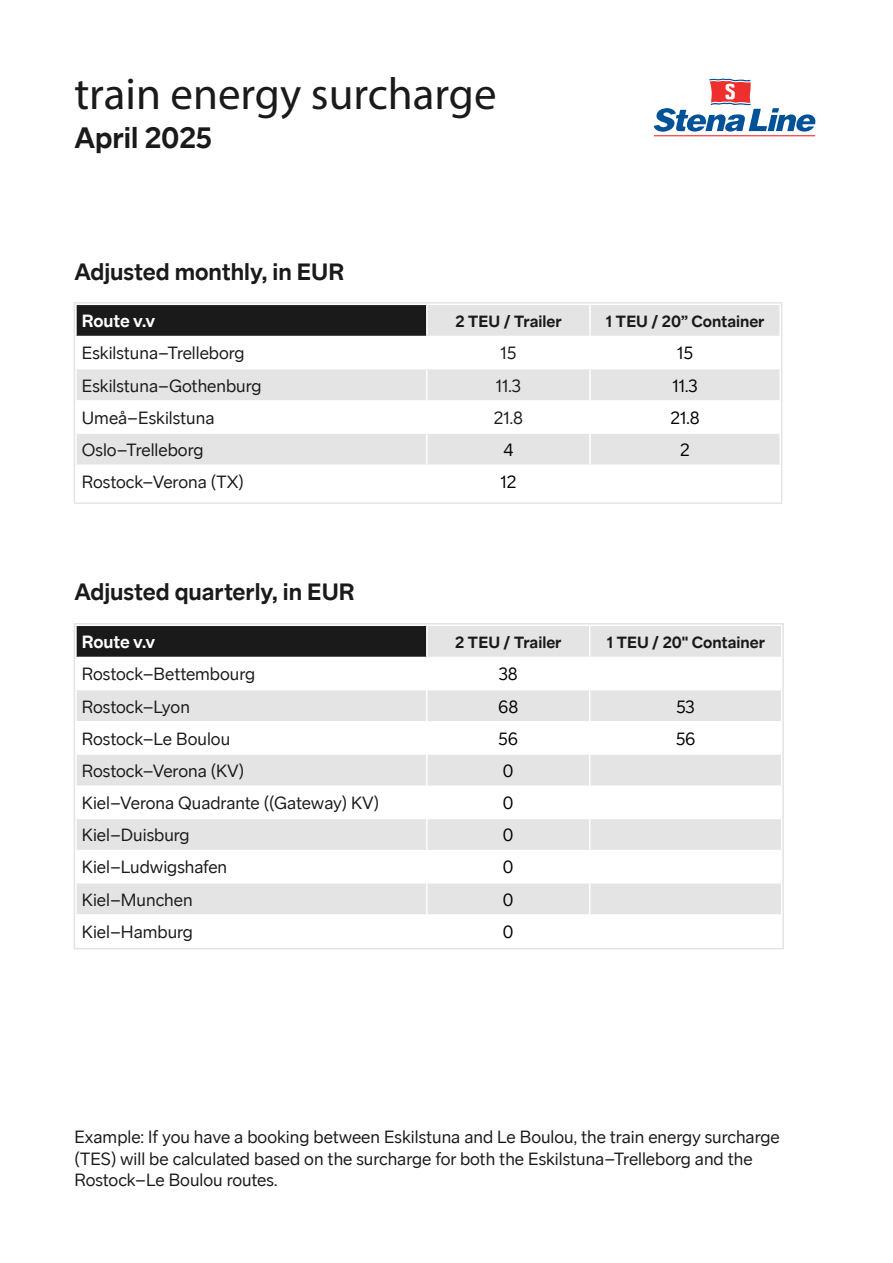
<style>
.page{position:relative;width:893px;height:1263px;background:#fff}
.page>*{position:absolute;margin:0;border:0;box-sizing:border-box;transform-origin:0 0}
.t1{font:45px "Myriad Pro";color:#1a1a1a}
.t2{font:700 30px "Stena Sans";color:#1a1a1a}
.t3{font:700 24px "Stena Sans";color:#1a1a1a}
.t4{font:18px/21.6px "Stena Sans";color:#19191a}
.t5{font:18px "Stena Sans";color:#000}
.t6{font:700 18px "Stena Sans";letter-spacing:-.005em;color:#fff}
.t7{font:700 16.5px "Stena Sans";color:#19191a}
</style>
<div class="page">
<svg style="left:77px;top:305px;width:702px;height:31px;background:#808080"></svg>
<svg style="left:77px;top:369px;width:702px;height:95px;fill:#e5e4e4"></svg>
<hr style="left:426px;top:305px;width:2px;height:31px;background:#fff">
<hr style="left:589px;top:305px;width:2px;height:31px;background:#fff">
<hr style="left:426px;top:369px;width:2px;height:31px;background:#fff">
<hr style="left:589px;top:369px;width:2px;height:31px;background:#fff">
<hr style="left:75px;top:400px;width:352px;height:2px;background:#fff">
<hr style="left:427px;top:400px;width:163px;height:2px;background:#fff">
<hr style="left:426px;top:402px;width:2px;height:30px;background:#fff">
<hr style="left:590px;top:400px;width:191px;height:2px;background:#fff">
<hr style="left:589px;top:402px;width:2px;height:30px;background:#fff">
<hr style="left:75px;top:432px;width:352px;height:2px;background:#fff">
<hr style="left:427px;top:432px;width:163px;height:2px;background:#fff">
<hr style="left:426px;top:434px;width:2px;height:30px;background:#fff">
<hr style="left:590px;top:432px;width:191px;height:2px;background:#fff">
<hr style="left:589px;top:434px;width:2px;height:30px;background:#fff">
<div style="left:74px;top:302px;width:708px;height:202px;border:2px solid #e5e4e4"></div>
<svg style="left:77px;top:626px;width:704px;height:31px;background:#818080"></svg>
<svg style="left:77px;top:690px;width:704px;height:224px;fill:#e5e4e4"></svg>
<hr style="left:426px;top:626px;width:2px;height:31px;background:#fff">
<hr style="left:589px;top:626px;width:1px;height:31px;background:#fff">
<hr style="left:426px;top:690px;width:2px;height:31px;background:#fff">
<hr style="left:589px;top:690px;width:1px;height:31px;background:#fff">
<hr style="left:75px;top:721px;width:352px;height:2px;background:#fff">
<hr style="left:427px;top:721px;width:163px;height:2px;background:#fff">
<hr style="left:426px;top:723px;width:2px;height:30px;background:#fff">
<hr style="left:590px;top:721px;width:192px;height:2px;background:#fff">
<hr style="left:589px;top:723px;width:1px;height:30px;background:#fff">
<hr style="left:75px;top:753px;width:352px;height:2px;background:#fff">
<hr style="left:427px;top:753px;width:163px;height:2px;background:#fff">
<hr style="left:426px;top:755px;width:2px;height:30px;background:#fff">
<hr style="left:590px;top:753px;width:192px;height:2px;background:#fff">
<hr style="left:589px;top:755px;width:1px;height:30px;background:#fff">
<hr style="left:75px;top:785px;width:352px;height:2px;background:#fff">
<hr style="left:427px;top:785px;width:163px;height:2px;background:#fff">
<hr style="left:426px;top:787px;width:2px;height:31px;background:#fff">
<hr style="left:590px;top:785px;width:192px;height:2px;background:#fff">
<hr style="left:589px;top:787px;width:1px;height:31px;background:#fff">
<hr style="left:75px;top:818px;width:352px;height:1px;background:#fff">
<hr style="left:427px;top:818px;width:163px;height:1px;background:#fff">
<hr style="left:426px;top:819px;width:2px;height:31px;background:#fff">
<hr style="left:590px;top:818px;width:192px;height:1px;background:#fff">
<hr style="left:589px;top:819px;width:1px;height:31px;background:#fff">
<hr style="left:75px;top:850px;width:352px;height:1px;background:#fff">
<hr style="left:427px;top:850px;width:163px;height:1px;background:#fff">
<hr style="left:426px;top:851px;width:2px;height:31px;background:#fff">
<hr style="left:590px;top:850px;width:192px;height:1px;background:#fff">
<hr style="left:589px;top:851px;width:1px;height:31px;background:#fff">
<hr style="left:75px;top:882px;width:352px;height:1px;background:#fff">
<hr style="left:427px;top:882px;width:163px;height:1px;background:#fff">
<hr style="left:426px;top:883px;width:2px;height:31px;background:#fff">
<hr style="left:590px;top:882px;width:192px;height:1px;background:#fff">
<hr style="left:589px;top:883px;width:1px;height:31px;background:#fff">
<div style="left:74px;top:623px;width:710px;height:326px;border:2px solid #e5e4e4"></div>
<svg style="left:654px;top:78px;width:161px;height:54px"></svg>
<hr style="left:654px;top:135px;width:161px;height:1px;background:#ed2f2d">
<h1 class="t1" style="left:74px;top:66px;width:424px">train energy surcharge</h1>
<h2 class="t2" style="left:74px;top:120px;width:139px">April 2025</h2>
<h3 class="t3" style="left:74px;top:257px;width:271px">Adjusted monthly, in EUR</h3>
<p class="t6" style="left:82px;top:310px;width:75px">Route v.v</p>
<p class="t7" style="left:455px;top:311px;width:108px">2 TEU / Trailer</p>
<p class="t7" style="left:606px;top:311px;width:160px">1 TEU / 20” Container</p>
<p class="t4" style="left:82px;top:342px;width:164px">Eskilstuna–Trelleborg</p>
<p class="t4" style="left:501px;top:342px;width:17px">15</p>
<p class="t5" style="left:677px;top:343px;width:17px">15</p>
<p class="t4" style="left:82px;top:375px;width:181px">Eskilstuna–Gothenburg</p>
<p class="t4" style="left:496px;top:375px;width:27px">11.3</p>
<p class="t5" style="left:672px;top:375px;width:27px">11.3</p>
<p class="t4" style="left:82px;top:407px;width:134px">Umeå–Eskilstuna</p>
<p class="t4" style="left:494px;top:407px;width:31px">21.8</p>
<p class="t5" style="left:670px;top:407px;width:31px">21.8</p>
<p class="t4" style="left:82px;top:439px;width:123px">Oslo–Trelleborg</p>
<p class="t5" style="left:503px;top:440px;width:11px">4</p>
<p class="t5" style="left:680px;top:440px;width:11px">2</p>
<p class="t4" style="left:82px;top:471px;width:164px">Rostock–Verona (TX)</p>
<p class="t5" style="left:500px;top:472px;width:18px">12</p>
<h3 class="t3" style="left:74px;top:578px;width:282px">Adjusted quarterly, in EUR</h3>
<p class="t6" style="left:82px;top:631px;width:75px">Route v.v</p>
<p class="t7" style="left:455px;top:632px;width:108px">2 TEU / Trailer</p>
<p class="t7" style="left:607px;top:632px;width:160px">1 TEU / 20" Container</p>
<p class="t4" style="left:82px;top:663px;width:175px">Rostock–Bettembourg</p>
<p class="t5" style="left:499px;top:664px;width:21px">38</p>
<p class="t4" style="left:82px;top:696px;width:110px">Rostock–Lyon</p>
<p class="t5" style="left:498px;top:696px;width:21px">68</p>
<p class="t5" style="left:676px;top:696px;width:20px">53</p>
<p class="t4" style="left:82px;top:728px;width:150px">Rostock–Le Boulou</p>
<p class="t5" style="left:499px;top:728px;width:21px">56</p>
<p class="t5" style="left:676px;top:728px;width:21px">56</p>
<p class="t4" style="left:82px;top:760px;width:164px">Rostock–Verona (KV)</p>
<p class="t5" style="left:503px;top:760px;width:12px">0</p>
<p class="t4" style="left:82px;top:792px;width:299px">Kiel–Verona Quadrante ((Gateway) KV)</p>
<p class="t5" style="left:503px;top:793px;width:12px">0</p>
<p class="t4" style="left:82px;top:824px;width:109px">Kiel–Duisburg</p>
<p class="t5" style="left:503px;top:825px;width:12px">0</p>
<p class="t4" style="left:82px;top:856px;width:147px">Kiel–Ludwigshafen</p>
<p class="t5" style="left:503px;top:857px;width:12px">0</p>
<p class="t4" style="left:82px;top:889px;width:112px">Kiel–Munchen</p>
<p class="t5" style="left:503px;top:889px;width:12px">0</p>
<p class="t4" style="left:82px;top:921px;width:113px">Kiel–Hamburg</p>
<p class="t5" style="left:503px;top:921px;width:12px">0</p>
<p class="t4" style="left:74px;top:1126px;width:707px">Example: If you have a booking between Eskilstuna and Le Boulou, the train energy surcharge (TES) will be calculated based on the surcharge for both the Eskilstuna–Trelleborg and the<br>Rostock–Le Boulou routes.</p>
</div>
